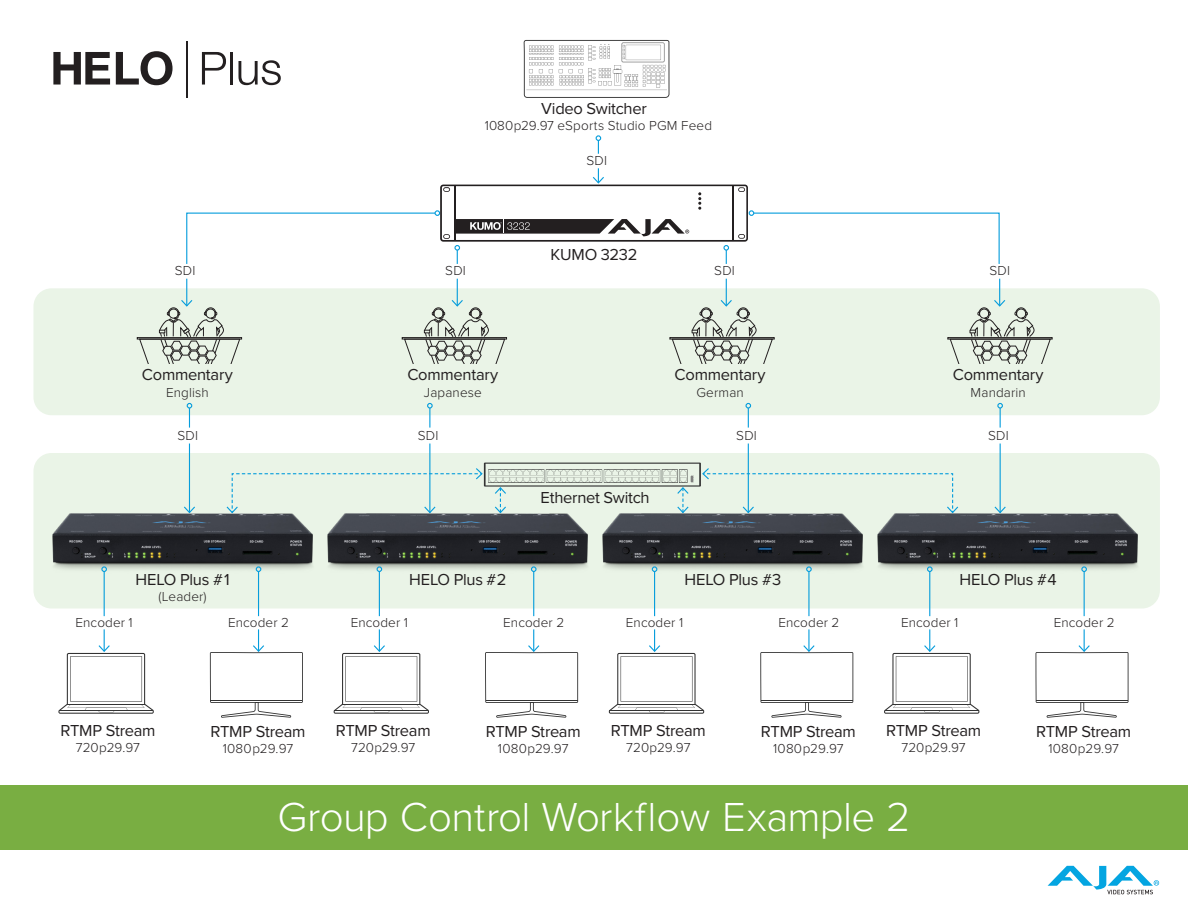
<style>
.page{position:relative;width:1188px;height:918px;background:#fff}
.page>*{position:absolute;margin:0;border:0;box-sizing:border-box;transform-origin:0 0}
.t1{font:300 42px "Proxima Nova";letter-spacing:-.01em;color:#fff}
.t2{font:16.5px "Proxima Nova";letter-spacing:-.02em;color:#231f20}
.t3{font:300 13.5px "Proxima Nova";letter-spacing:.01em;color:#231f20}
</style>
<div class="page">
<div style="left:33px;top:288px;width:1127px;height:127px;background:#eaf4e7;border-radius:18px"></div>
<div style="left:33px;top:453px;width:1127px;height:156px;background:#eaf4e7;border-radius:18px"></div>
<div style="left:0;top:785px;width:1188px;height:65px;background:#79ae42"></div>
<svg style="left:1048px;top:866px;width:111px;height:28px"></svg>
<svg style="left:524px;top:40px;width:146px;height:58px"></svg>
<div style="left:137px;top:337px;width:105px;height:2px;border:1px solid #231f20"></div>
<div style="left:402px;top:337px;width:105px;height:2px;border:1px solid #231f20"></div>
<div style="left:670px;top:337px;width:105px;height:2px;border:1px solid #231f20"></div>
<div style="left:947px;top:337px;width:106px;height:2px;border:1px solid #231f20"></div>
<svg style="left:202px;top:52px;width:24px;height:33px"></svg>
<hr style="left:230px;top:52px;width:3px;height:33px;background:#231f20">
<svg style="left:238px;top:60px;width:43px;height:25px"></svg>
<hr style="left:186px;top:41px;width:1px;height:57px;background:#231f20">
<svg style="left:53px;top:52px;width:57px;height:33px"></svg>
<svg style="left:116px;top:51px;width:57px;height:34px"></svg>
<svg style="left:404px;top:279px;width:102px;height:84px"></svg>
<hr style="left:429px;top:444px;width:1px;height:69px;background:#069ddc">
<hr style="left:189px;top:444px;width:1px;height:69px;background:#069ddc">
<svg style="left:184px;top:505px;width:11px;height:5px"></svg>
<svg style="left:671px;top:279px;width:102px;height:84px"></svg>
<svg style="left:949px;top:279px;width:102px;height:84px"></svg>
<svg style="left:139px;top:279px;width:102px;height:84px"></svg>
<svg style="left:596px;top:135px;width:5px;height:19px"></svg>
<svg style="left:427px;top:403px;width:6px;height:25px"></svg>
<svg style="left:187px;top:403px;width:5px;height:25px"></svg>
<img style="left:52px;top:510px;width:261px;height:66px">
<hr style="left:104px;top:571px;width:1px;height:45px;background:#069ddc">
<svg style="left:101px;top:566px;width:6px;height:6px"></svg>
<hr style="left:258px;top:571px;width:1px;height:45px;background:#069ddc">
<svg style="left:256px;top:566px;width:5px;height:6px"></svg>
<svg style="left:210px;top:629px;width:93px;height:89px"></svg>
<svg style="left:58px;top:629px;width:96px;height:85px"></svg>
<hr style="left:67px;top:704px;width:78px;height:1px;background:#333">
<img style="left:327px;top:514px;width:261px;height:62px">
<hr style="left:379px;top:571px;width:1px;height:45px;background:#069ddc">
<svg style="left:377px;top:566px;width:5px;height:6px"></svg>
<hr style="left:533px;top:571px;width:1px;height:45px;background:#069ddc">
<svg style="left:531px;top:566px;width:6px;height:6px"></svg>
<svg style="left:485px;top:629px;width:93px;height:89px"></svg>
<svg style="left:334px;top:629px;width:95px;height:85px"></svg>
<hr style="left:343px;top:704px;width:77px;height:1px;background:#333">
<img style="left:602px;top:514px;width:261px;height:62px">
<hr style="left:808px;top:629px;width:2px;height:22px;background:#069ddc">
<hr style="left:654px;top:571px;width:1px;height:45px;background:#069ddc">
<svg style="left:652px;top:566px;width:5px;height:6px"></svg>
<hr style="left:808px;top:571px;width:2px;height:45px;background:#069ddc">
<svg style="left:806px;top:566px;width:6px;height:6px"></svg>
<svg style="left:760px;top:644px;width:93px;height:74px"></svg>
<svg style="left:609px;top:629px;width:95px;height:85px"></svg>
<hr style="left:618px;top:704px;width:77px;height:1px;background:#333">
<img style="left:877px;top:513px;width:261px;height:63px">
<hr style="left:929px;top:571px;width:1px;height:45px;background:#069ddc">
<svg style="left:927px;top:566px;width:6px;height:6px"></svg>
<hr style="left:1084px;top:571px;width:1px;height:45px;background:#069ddc">
<svg style="left:1081px;top:566px;width:6px;height:6px"></svg>
<svg style="left:1035px;top:629px;width:94px;height:89px"></svg>
<svg style="left:884px;top:629px;width:95px;height:85px"></svg>
<hr style="left:893px;top:704px;width:77px;height:1px;background:#333">
<svg style="left:186px;top:168px;width:814px;height:96px"></svg>
<hr style="left:748px;top:444px;width:1px;height:69px;background:#069ddc">
<svg style="left:746px;top:403px;width:5px;height:25px"></svg>
<svg style="left:997px;top:403px;width:6px;height:25px"></svg>
<hr style="left:1000px;top:444px;width:1px;height:69px;background:#069ddc">
<svg style="left:993px;top:505px;width:14px;height:9px"></svg>
<svg style="left:225px;top:463px;width:734px;height:51px"></svg>
<p class="t2" style="left:541px;top:97px;width:107px">Video Switcher</p>
<p class="t3" style="left:485px;top:116px;width:229px">1080p29.97 eSports Studio PGM Feed</p>
<p class="t3" style="left:586px;top:150px;width:22px">SDI</p>
<p class="t2" style="left:551px;top:242px;width:88px">KUMO 3232</p>
<p class="t3" style="left:175px;top:260px;width:22px">SDI</p>
<p class="t3" style="left:714px;top:261px;width:22px">SDI</p>
<p class="t3" style="left:989px;top:260px;width:22px">SDI</p>
<p class="t3" style="left:445px;top:261px;width:22px">SDI</p>
<p class="t2" style="left:142px;top:363px;width:92px">Commentary</p>
<p class="t3" style="left:166px;top:382px;width:44px">English</p>
<p class="t2" style="left:407px;top:363px;width:92px">Commentary</p>
<p class="t3" style="left:424px;top:382px;width:59px">Japanese</p>
<p class="t2" style="left:675px;top:363px;width:92px">Commentary</p>
<p class="t3" style="left:696px;top:382px;width:49px">German</p>
<p class="t2" style="left:953px;top:363px;width:92px">Commentary</p>
<p class="t3" style="left:971px;top:382px;width:57px">Mandarin</p>
<p class="t3" style="left:177px;top:426px;width:22px">SDI</p>
<p class="t3" style="left:418px;top:426px;width:22px">SDI</p>
<p class="t3" style="left:736px;top:426px;width:22px">SDI</p>
<p class="t3" style="left:988px;top:426px;width:22px">SDI</p>
<p class="t2" style="left:541px;top:485px;width:111px">Ethernet Switch</p>
<p class="t2" style="left:136px;top:567px;width:95px">HELO Plus #1</p>
<p class="t3" style="left:159px;top:586px;width:50px">(Leader)</p>
<p class="t2" style="left:409px;top:567px;width:99px">HELO Plus #2</p>
<p class="t2" style="left:685px;top:567px;width:98px">HELO Plus #3</p>
<p class="t2" style="left:960px;top:567px;width:99px">HELO Plus #4</p>
<p class="t3" style="left:76px;top:613px;width:59px">Encoder 1</p>
<p class="t3" style="left:228px;top:613px;width:62px">Encoder 2</p>
<p class="t3" style="left:351px;top:613px;width:59px">Encoder 1</p>
<p class="t3" style="left:503px;top:613px;width:62px">Encoder 2</p>
<p class="t3" style="left:626px;top:613px;width:59px">Encoder 1</p>
<p class="t3" style="left:778px;top:613px;width:62px">Encoder 2</p>
<p class="t3" style="left:901px;top:613px;width:59px">Encoder 1</p>
<p class="t3" style="left:1054px;top:613px;width:62px">Encoder 2</p>
<p class="t2" style="left:60px;top:718px;width:96px">RTMP Stream</p>
<p class="t3" style="left:76px;top:737px;width:66px">720p29.97</p>
<p class="t2" style="left:211px;top:719px;width:96px">RTMP Stream</p>
<p class="t3" style="left:223px;top:738px;width:72px">1080p29.97</p>
<p class="t2" style="left:336px;top:718px;width:96px">RTMP Stream</p>
<p class="t3" style="left:351px;top:737px;width:66px">720p29.97</p>
<p class="t2" style="left:486px;top:719px;width:96px">RTMP Stream</p>
<p class="t3" style="left:498px;top:738px;width:72px">1080p29.97</p>
<p class="t2" style="left:611px;top:718px;width:96px">RTMP Stream</p>
<p class="t3" style="left:626px;top:737px;width:66px">720p29.97</p>
<p class="t2" style="left:761px;top:719px;width:96px">RTMP Stream</p>
<p class="t3" style="left:773px;top:738px;width:72px">1080p29.97</p>
<p class="t2" style="left:886px;top:718px;width:96px">RTMP Stream</p>
<p class="t3" style="left:901px;top:737px;width:66px">720p29.97</p>
<p class="t2" style="left:1036px;top:719px;width:96px">RTMP Stream</p>
<p class="t3" style="left:1048px;top:738px;width:72px">1080p29.97</p>
<p class="t1" style="left:277px;top:786px;width:635px">Group Control Workflow Example 2</p>
</div>
